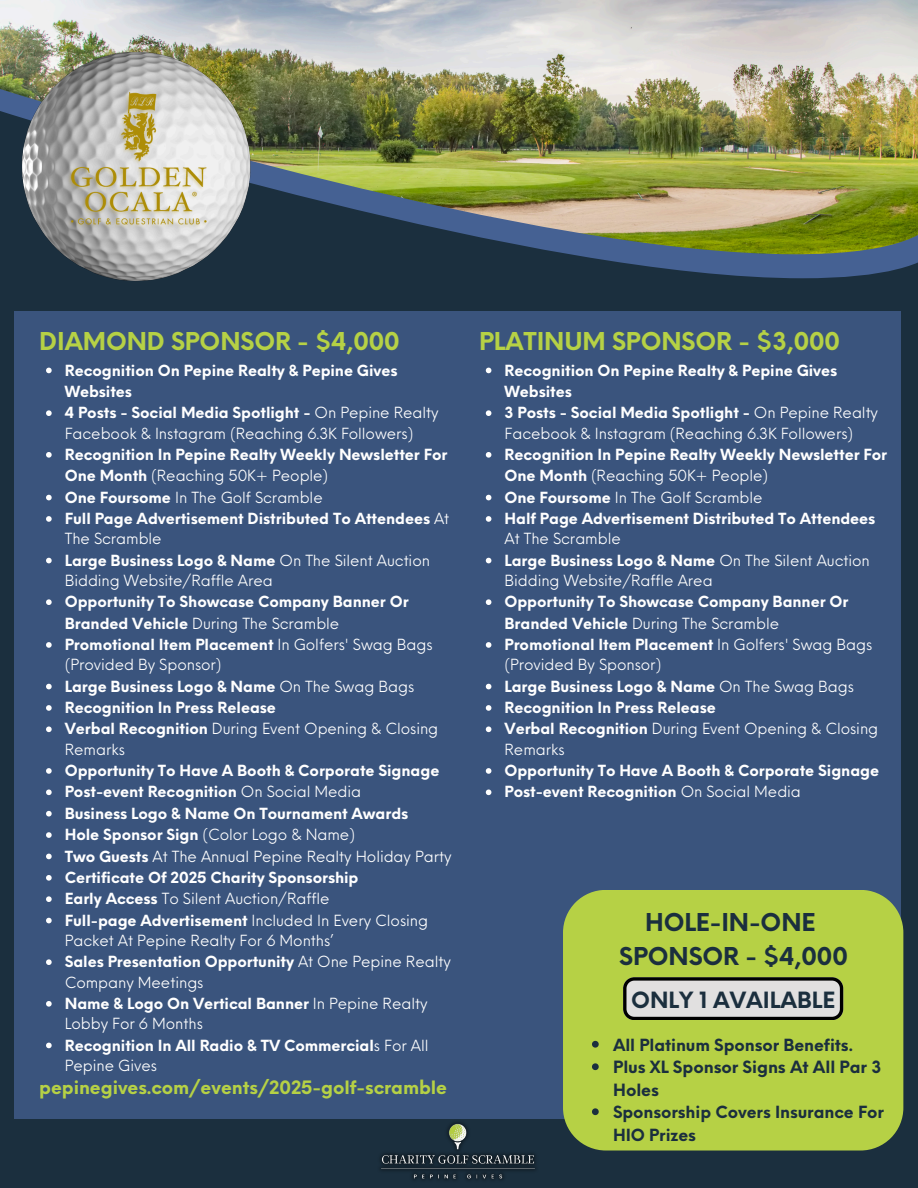
<style>
.page{position:relative;width:918px;height:1188px;background:#fff}
.page>*{position:absolute;margin:0;border:0;box-sizing:border-box;transform-origin:0 0}
.t1{font:700 24px "Neue Einstellung";letter-spacing:-.005em;color:#b6d145}
.t2{font:700 24px/33.8px "Neue Einstellung";letter-spacing:-.005em;color:#1b2f3e;text-align:center}
.t3{font:700 21.9px "Neue Einstellung";color:#1b2f3e}
.t4{font:700 18px "Neue Einstellung";letter-spacing:-.005em;color:#b6d145}
.t5{font:700 16.5px/22.5px "Neue Einstellung";letter-spacing:-.005em;color:#1b2f3e}
.t6{font:700 16.35px/22.5px "Neue Einstellung";letter-spacing:-.005em;color:#1b2f3e}
.t7{font:15px/20.2px "Neue Einstellung";letter-spacing:-.005em;color:#fff}
.t8{font:700 15px/21.3px "Neue Einstellung";letter-spacing:-.005em;color:#fff}
.s1{font-weight:700}
.s2{font-weight:400}
</style>
<div class="page">
<img style="left:0;top:0;width:918px;height:87px">
<img style="left:274px;top:87px;width:644px;height:23px">
<div style="left:0;top:846px;width:918px;height:342px;background:#1b2f3e"></div>
<img style="left:274px;top:110px;width:644px;height:193px">
<div style="left:0;top:303px;width:918px;height:717px;background:#1b2f3e"></div>
<svg style="left:14px;top:161px;width:585px;height:163px;background:#495b51"></svg>
<img style="left:0;top:18px;width:274px;height:295px">
<img style="left:64px;top:83px;width:159px;height:156px">
<div style="left:15px;top:311px;width:886px;height:808px;background:#3a547d"></div>
<div style="left:563px;top:890px;width:340px;height:261px;background:#b6d145"></div>
<svg style="left:46px;top:368px;width:6px;height:5px"></svg>
<svg style="left:46px;top:410px;width:6px;height:6px"></svg>
<svg style="left:46px;top:452px;width:6px;height:6px"></svg>
<svg style="left:46px;top:495px;width:6px;height:5px"></svg>
<svg style="left:46px;top:516px;width:6px;height:6px"></svg>
<svg style="left:46px;top:558px;width:6px;height:5px"></svg>
<svg style="left:46px;top:599px;width:6px;height:6px"></svg>
<svg style="left:46px;top:642px;width:6px;height:6px"></svg>
<svg style="left:46px;top:684px;width:6px;height:5px"></svg>
<svg style="left:46px;top:705px;width:6px;height:6px"></svg>
<svg style="left:46px;top:727px;width:6px;height:5px"></svg>
<svg style="left:46px;top:768px;width:6px;height:6px"></svg>
<svg style="left:46px;top:790px;width:6px;height:5px"></svg>
<svg style="left:46px;top:811px;width:6px;height:6px"></svg>
<svg style="left:46px;top:832px;width:6px;height:6px"></svg>
<svg style="left:46px;top:854px;width:6px;height:5px"></svg>
<svg style="left:46px;top:875px;width:6px;height:6px"></svg>
<svg style="left:46px;top:896px;width:6px;height:6px"></svg>
<svg style="left:46px;top:918px;width:6px;height:5px"></svg>
<svg style="left:46px;top:959px;width:6px;height:6px"></svg>
<svg style="left:46px;top:1001px;width:6px;height:6px"></svg>
<svg style="left:46px;top:1043px;width:6px;height:5px"></svg>
<svg style="left:486px;top:368px;width:5px;height:5px"></svg>
<svg style="left:486px;top:410px;width:5px;height:6px"></svg>
<svg style="left:486px;top:452px;width:5px;height:6px"></svg>
<svg style="left:486px;top:495px;width:5px;height:5px"></svg>
<svg style="left:486px;top:516px;width:5px;height:6px"></svg>
<svg style="left:486px;top:558px;width:5px;height:5px"></svg>
<svg style="left:486px;top:599px;width:5px;height:6px"></svg>
<svg style="left:486px;top:642px;width:5px;height:6px"></svg>
<svg style="left:486px;top:684px;width:5px;height:5px"></svg>
<svg style="left:486px;top:705px;width:5px;height:6px"></svg>
<svg style="left:486px;top:727px;width:5px;height:5px"></svg>
<svg style="left:486px;top:768px;width:5px;height:6px"></svg>
<svg style="left:486px;top:790px;width:5px;height:5px"></svg>
<svg style="left:592px;top:1041px;width:7px;height:7px"></svg>
<svg style="left:592px;top:1063px;width:7px;height:7px"></svg>
<svg style="left:592px;top:1108px;width:7px;height:7px"></svg>
<svg style="left:623px;top:977px;width:220px;height:43px;background:#b9b9b7"></svg>
<img style="left:380px;top:1122px;width:156px;height:58px">
<p class="t1" style="left:39px;top:319px;width:362px">DIAMOND SPONSOR - $4,000</p>
<p class="t1" style="left:479px;top:319px;width:363px">PLATINUM SPONSOR - $3,000</p>
<p class="t8" style="left:65px;top:358px;width:334px">Recognition On Pepine Realty &amp; Pepine Gives<br>Websites</p>
<h1 class="t7" style="left:65px;top:401px;width:375px"><span class="s1">4 Posts - Social Media Spotlight -</span> On Pepine Realty<br>Facebook &amp; Instagram (Reaching 6.3K Followers)</h1>
<p class="t8" style="left:65px;top:442px;width:384px">Recognition In Pepine Realty Weekly Newsletter For<br>One Month <span class="s2">(Reaching 50K+ People)</span></p>
<p class="t7" style="left:65px;top:486px;width:260px"><span class="s1">One Foursome</span> In The Golf Scramble</p>
<p class="t8" style="left:65px;top:507px;width:386px;line-height:20.2px">Full Page Advertisement Distributed To Attendees <span class="s2">At<br>The Scramble</span></p>
<p class="t7" style="left:65px;top:549px;width:367px"><span class="s1">Large Business Logo &amp; Name</span> On The Silent Auction<br>Bidding Website/Raffle Area</p>
<p class="t8" style="left:65px;top:590px;width:345px">Opportunity To Showcase Company Banner Or<br>Branded Vehicle <span class="s2">During The Scramble</span></p>
<p class="t7" style="left:65px;top:633px;width:369px"><span class="s1">Promotional Item Placement</span> In Golfers' Swag Bags (Provided By Sponsor)</p>
<p class="t8" style="left:65px;top:674px;width:351px">Large Business Logo &amp; Name <span class="s2">On The Swag Bags</span></p>
<p class="t8" style="left:65px;top:696px;width:213px">Recognition In Press Release</p>
<p class="t7" style="left:65px;top:717px;width:375px"><span class="s1">Verbal Recognition</span> During Event Opening &amp; Closing<br>Remarks</p>
<p class="t8" style="left:65px;top:759px;width:376px">Opportunity To Have A Booth &amp; Corporate Signage</p>
<p class="t8" style="left:65px;top:780px;width:298px">Post-event Recognition <span class="s2">On Social Media</span></p>
<p class="t8" style="left:65px;top:801px;width:345px">Business Logo &amp; Name On Tournament Awards</p>
<p class="t7" style="left:65px;top:823px;width:292px"><span class="s1">Hole Sponsor Sign</span> (Color Logo &amp; Name)</p>
<p class="t7" style="left:65px;top:844px;width:388px"><span class="s1">Two Guests</span> At The Annual Pepine Realty Holiday Party</p>
<p class="t8" style="left:65px;top:865px;width:295px">Certificate Of 2025 Charity Sponsorship</p>
<p class="t7" style="left:65px;top:887px;width:266px"><span class="s1">Early Access</span> To Silent Auction/Raffle</p>
<p class="t7" style="left:65px;top:909px;width:365px"><span class="s1">Full-page Advertisement</span> Included In Every Closing<br>Packet At Pepine Realty For 6 Months’</p>
<p class="t7" style="left:65px;top:950px;width:388px"><span class="s1">Sales Presentation Opportunity</span> At One Pepine Realty<br>Company Meetings</p>
<p class="t7" style="left:65px;top:992px;width:364px"><span class="s1">Name &amp; Logo On Vertical Banner</span> In Pepine Realty<br>Lobby For 6 Months</p>
<p class="t8" style="left:65px;top:1034px;width:365px;line-height:20.2px">Recognition In All Radio &amp; TV Commercial<span class="s2">s For All<br>Pepine Gives</span></p>
<p class="t8" style="left:505px;top:358px;width:334px">Recognition On Pepine Realty &amp; Pepine Gives<br>Websites</p>
<p class="t7" style="left:505px;top:401px;width:375px"><span class="s1">3 Posts - Social Media Spotlight -</span> On Pepine Realty<br>Facebook &amp; Instagram (Reaching 6.3K Followers)</p>
<h1 class="t8" style="left:505px;top:442px;width:384px">Recognition In Pepine Realty Weekly Newsletter For<br>One Month <span class="s2">(Reaching 50K+ People)</span></h1>
<p class="t7" style="left:505px;top:486px;width:260px"><span class="s1">One Foursome</span> In The Golf Scramble</p>
<p class="t8" style="left:505px;top:507px;width:372px;line-height:20.2px">Half Page Advertisement Distributed To Attendees<br><span class="s2">At The Scramble</span></p>
<p class="t7" style="left:505px;top:549px;width:367px"><span class="s1">Large Business Logo &amp; Name</span> On The Silent Auction<br>Bidding Website/Raffle Area</p>
<p class="t8" style="left:505px;top:590px;width:345px">Opportunity To Showcase Company Banner Or<br>Branded Vehicle <span class="s2">During The Scramble</span></p>
<p class="t7" style="left:505px;top:633px;width:369px"><span class="s1">Promotional Item Placement</span> In Golfers' Swag Bags (Provided By Sponsor)</p>
<p class="t8" style="left:505px;top:674px;width:351px">Large Business Logo &amp; Name <span class="s2">On The Swag Bags</span></p>
<p class="t8" style="left:505px;top:696px;width:213px">Recognition In Press Release</p>
<p class="t7" style="left:505px;top:717px;width:375px"><span class="s1">Verbal Recognition</span> During Event Opening &amp; Closing<br>Remarks</p>
<p class="t8" style="left:505px;top:759px;width:376px">Opportunity To Have A Booth &amp; Corporate Signage</p>
<p class="t8" style="left:505px;top:780px;width:298px">Post-event Recognition <span class="s2">On Social Media</span></p>
<p class="t2" style="left:619px;top:903px;width:230px">HOLE-IN-ONE<br>SPONSOR - $4,000</p>
<h1 class="t3" style="left:631px;top:980px;width:206px">ONLY 1 AVAILABLE</h1>
<p class="t6" style="left:613px;top:1032px;width:241px">All Platinum Sponsor Benefits.</p>
<p class="t5" style="left:613px;top:1055px;width:270px">Plus XL Sponsor Signs At All Par 3<br>Holes</p>
<h2 class="t6" style="left:613px;top:1100px;width:272px">Sponsorship Covers Insurance For<br>HIO Prizes</h2>
<h1 class="t4" style="left:39px;top:1071px;width:409px">pepinegives.com/events/2025-golf-scramble</h1>
</div>
